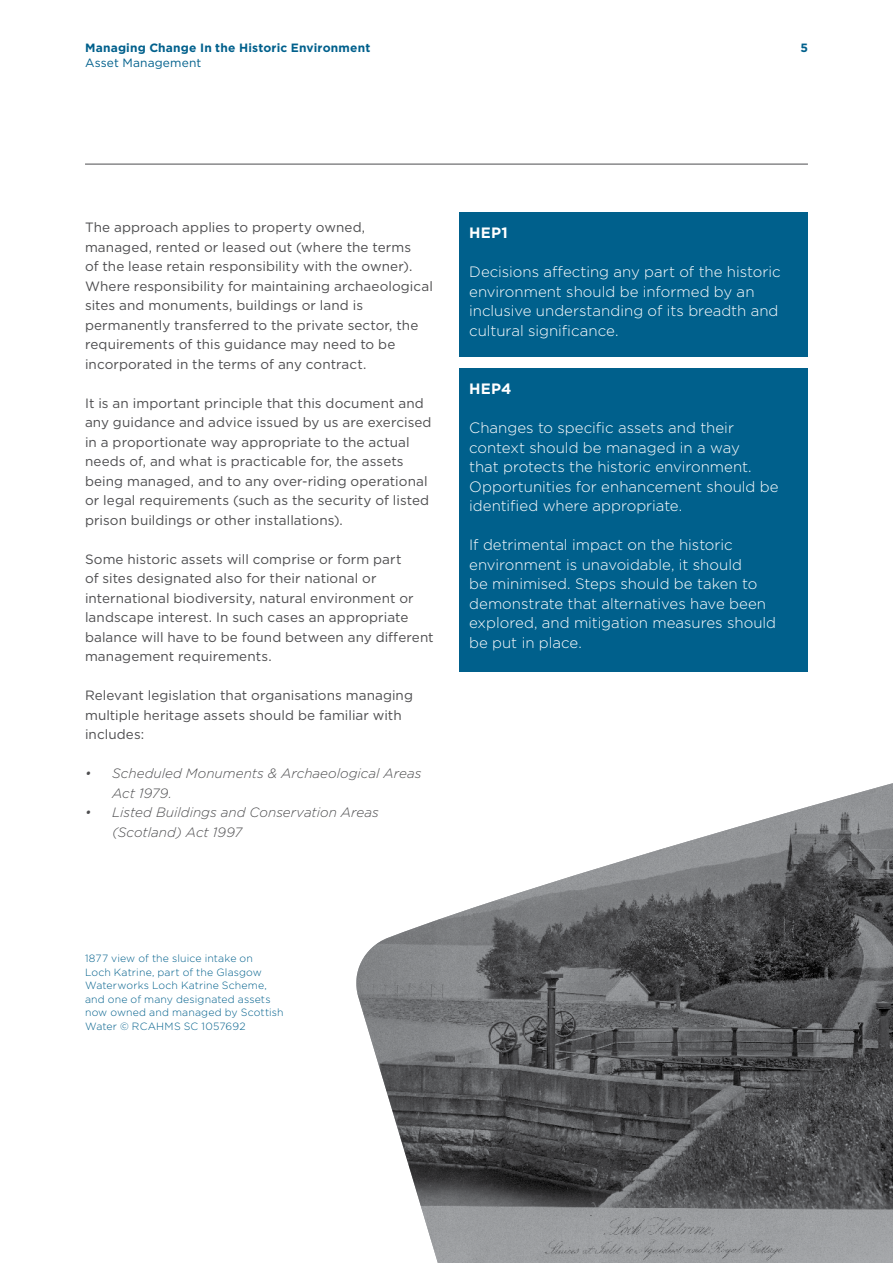
<style>
.page{position:relative;width:893px;height:1263px;background:#fff}
.page>*{position:absolute;margin:0;border:0;box-sizing:border-box;transform-origin:0 0}
.t1{font:300 15px/19.5px "Gotham";color:#fff}
.t2{font:700 15px "Gotham";letter-spacing:.015em;color:#fff}
.t3{font:13.5px/19.5px "Gotham";letter-spacing:.005em;color:#4d4d4f}
.t4{font:italic 300 13.5px/19.5px "Gotham";color:#4d4d4f}
.t5{font:700 12px "Gotham";letter-spacing:.015em;color:#00608c}
.t6{font:12px "Gotham";letter-spacing:.015em;color:#00608c}
.t7{font:300 10.5px/13.5px "Gotham";letter-spacing:.015em;color:#00608c}
</style>
<div class="page">
<hr style="left:85px;top:164px;width:723px;height:1px;background:#4d4d4f">
<div style="left:459px;top:369px;width:349px;height:303px;background:#00608c"></div>
<div style="left:459px;top:213px;width:349px;height:144px;background:#00608c"></div>
<img style="left:356px;top:783px;width:537px;height:480px">
<p class="t5" style="left:85px;top:40px;width:287px">Managing Change In the Historic Environment</p>
<p class="t5" style="left:800px;top:40px;width:9px">5</p>
<p class="t6" style="left:85px;top:55px;width:118px">Asset Management</p>
<p class="t3" style="left:85px;top:217px;width:349px">The approach applies to property owned, managed, rented or leased out (where the terms<br>of the lease retain responsibility with the owner).<br>Where responsibility for maintaining archaeological sites and monuments, buildings or land is permanently transferred to the private sector, the requirements of this guidance may need to be incorporated in the terms of any contract.</p>
<p class="t3" style="left:85px;top:393px;width:348px">It is an important principle that this document and any guidance and advice issued by us are exercised in a proportionate way appropriate to the actual needs of, and what is practicable for, the assets being managed, and to any over-riding operational or legal requirements (such as the security of listed prison buildings or other installations).</p>
<p class="t3" style="left:85px;top:549px;width:350px">Some historic assets will comprise or form part<br>of sites designated also for their national or international biodiversity, natural environment or landscape interest. In such cases an appropriate balance will have to be found between any different management requirements.</p>
<p class="t3" style="left:85px;top:685px;width:329px">Relevant legislation that organisations managing multiple heritage assets should be familiar with includes:</p>
<p class="t4" style="left:85px;top:763px;width:338px">• Scheduled Monuments &amp; Archaeological Areas</p>
<p class="t4" style="left:112px;top:783px;width:61px">Act 1979.</p>
<p class="t4" style="left:112px;top:802px;width:268px;text-indent:-27px">• Listed Buildings and Conservation Areas (Scotland) Act 1997</p>
<h5 class="t2" style="left:469px;top:223px;width:40px">HEP1</h5>
<p class="t1" style="left:469px;top:262px;width:313px">Decisions affecting any part of the historic environment should be informed by an inclusive understanding of its breadth and cultural significance.</p>
<h5 class="t2" style="left:469px;top:379px;width:44px">HEP4</h5>
<p class="t1" style="left:469px;top:418px;width:311px">Changes to specific assets and their context should be managed in a way<br>that protects the historic environment.<br>Opportunities for enhancement should be identified where appropriate.</p>
<p class="t1" style="left:469px;top:535px;width:308px">If detrimental impact on the historic environment is unavoidable, it should<br>be minimised. Steps should be taken to demonstrate that alternatives have been explored, and mitigation measures should be put in place.</p>
<p class="t7" style="left:85px;top:951px;width:200px">1877 view of the sluice intake on<br>Loch Katrine, part of the Glasgow<br>Waterworks Loch Katrine Scheme, and one of many designated assets now owned and managed by Scottish<br>Water © RCAHMS SC 1057692</p>
</div>
